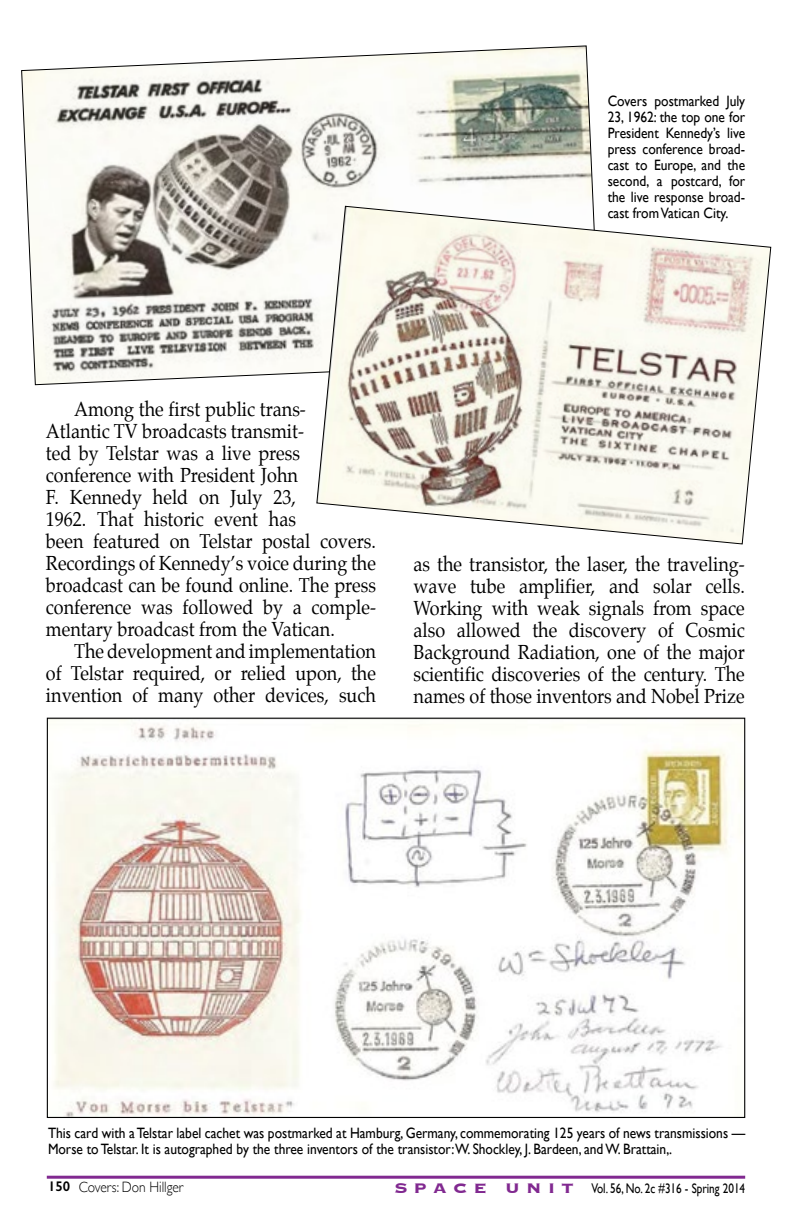
<style>
.page{position:relative;width:792px;height:1224px;background:#fff}
.page>*{position:absolute;margin:0;border:0;box-sizing:border-box;transform-origin:0 0}
.t1{font:20px/22px "Palatino";color:#000;text-align:justify;scale:.9 1}
.t2{font:700 18px "Copperplate";color:#812990;scale:1.1 1}
.t3{font:15px/16px "Gill Sans";color:#000;scale:.9 1}
.t4{font:300 15px "Gill Sans";color:#000;scale:.9 1}
.t5{font:14px "Gill Sans";color:#000;scale:.8 1}
.t6{font:600 14px "Gill Sans";color:#000}
</style>
<div class="page">
<hr style="left:47px;top:1176px;width:698px;height:3px;background:#812990">
<svg style="left:21px;top:45px;width:573px;height:341px"></svg>
<svg style="left:316px;top:205px;width:456px;height:340px"></svg>
<img style="left:54px;top:720px;width:689px;height:396px">
<p class="t3" style="left:608px;top:94px;width:154px;text-align:justify">Covers postmarked July 23, 1962: the top one for President Kennedy’s live press conference broad&shy;cast to Europe, and the second, a postcard, for the live response broad&shy;cast from Vatican City.</p>
<p class="t1" style="left:46px;top:398px;width:368px;text-align:left;text-indent:28px">Among the first public trans-<br>Atlantic TV broadcasts transmit-<br>ted by Telstar was a live press conference with President John<br>F. Kennedy held on July 23,<br>1962. That historic event has<br>been featured on Telstar postal covers.<br>Recordings of Kennedy’s voice during the broadcast can be found online. The press conference was followed by a comple&shy;mentary broadcast from the Vatican.</p>
<p class="t1" style="left:46px;top:640px;width:368px;text-indent:28px">The development and implementation of Telstar required, or relied upon, the invention of many other devices, such</p>
<p class="t1" style="left:414px;top:553px;width:370px">as the transistor, the laser, the traveling&shy;wave tube amplifier, and solar cells.<br>Working with weak signals from space also allowed the discovery of Cosmic Background Radiation, one of the major scientific discoveries of the century. The names of those inventors and Nobel Prize</p>
<p class="t3" style="left:48px;top:1126px;width:776px">This card with a Telstar label cachet was postmarked at Hamburg, Germany, commemorating 125 years of news transmissions —<br>Morse to Telstar. It is autographed by the three inventors of the transistor:W. Shockley, J. Bardeen, and W. Brattain,.</p>
<p class="t6" style="left:48px;top:1178px;width:24px">150</p>
<p class="t2" style="left:394px;top:1176px;width:164px">S P A C E U N I T</p>
<p class="t5" style="left:591px;top:1180px;width:194px">Vol. 56, No. 2c #316 - Spring 2014</p>
<p class="t4" style="left:79px;top:1176px;width:118px">Covers: Don Hillger</p>
</div>
